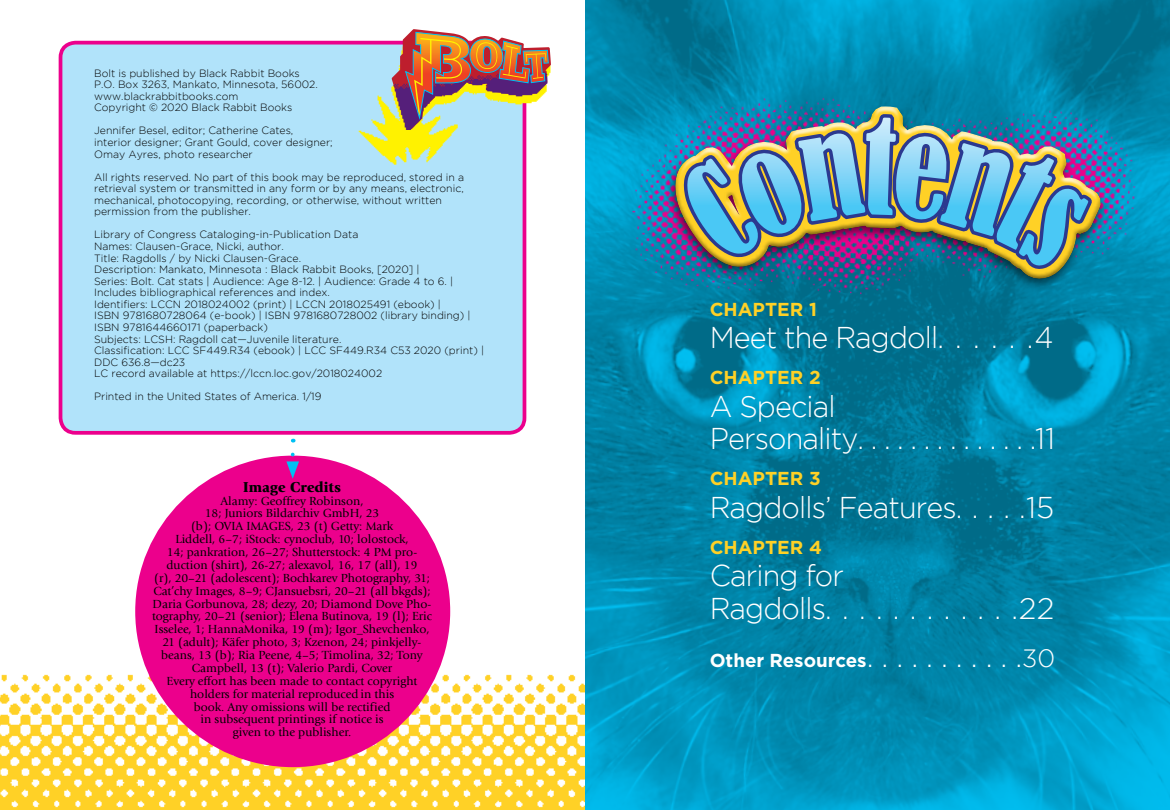
<style>
.page{position:relative;width:1170px;height:810px;background:#fff}
.page>*{position:absolute;margin:0;border:0;box-sizing:border-box;transform-origin:0 0}
.t1{font:300 30px/32.5px "Gotham";letter-spacing:-.03em;color:#fff;scale:.96 1}
.t2{font:700 18.75px "Gotham";color:#ffd126}
.t3{font:700 18.75px "Gotham";color:#fff}
.t4{font:900 15px "Giovanni";color:#000}
.t5{font:12.25px/12.9px "Giovanni";color:#000;text-align:center}
.t6{font:300 10.5px/11.6px "Gotham";color:#000}
.s1{font-weight:300;font-size:30px}
.s2{font-weight:300;font-size:25px}
</style>
<div class="page">
<img style="left:585px;top:0;width:585px;height:810px">
<div style="left:61px;top:43px;width:463px;height:390px;background:#b1e3fa;border-radius:15px"></div>
<div style="left:59px;top:41px;width:467px;height:394px;border:4px solid #ec008c;border-radius:15px"></div>
<img style="left:0;top:671px;width:585px;height:139px">
<div style="left:137px;top:458px;width:311px;height:307px;background:#ec008c;border-radius:50%"></div>
<img style="left:346px;top:40px;width:181px;height:135px">
<svg style="left:392px;top:29px;width:159px;height:100px"></svg>
<svg style="left:286px;top:454px;width:13px;height:25px"></svg>
<img style="left:613px;top:73px;width:541px;height:238px">
<svg style="left:658px;top:0;width:461px;height:565px;background:#217e96"></svg>
<p class="t6" style="left:94px;top:67px;width:225px">Bolt is published by Black Rabbit Books P.O. Box 3263, Mankato, Minnesota, 56002. www.blackrabbitbooks.com<br>Copyright © 2020 Black Rabbit Books</p>
<p class="t6" style="left:94px;top:125px;width:240px">Jennifer Besel, editor; Catherine Cates, interior designer; Grant Gould, cover designer;<br>Omay Ayres, photo researcher</p>
<p class="t6" style="left:94px;top:171px;width:371px">All rights reserved. No part of this book may be reproduced, stored in a retrieval system or transmitted in any form or by any means, electronic, mechanical, photocopying, recording, or otherwise, without written permission from the publisher.</p>
<p class="t6" style="left:94px;top:229px;width:391px">Library of Congress Cataloging-in-Publication Data<br>Names: Clausen-Grace, Nicki, author.<br>Title: Ragdolls / by Nicki Clausen-Grace.<br>Description: Mankato, Minnesota : Black Rabbit Books, [2020] |<br>Series: Bolt. Cat stats | Audience: Age 8-12. | Audience: Grade 4 to 6. | Includes bibliographical references and index.<br>Identifiers: LCCN 2018024002 (print) | LCCN 2018025491 (ebook) |<br>ISBN 9781680728064 (e-book) | ISBN 9781680728002 (library binding) | ISBN 9781644660171 (paperback)<br>Subjects: LCSH: Ragdoll cat—Juvenile literature.<br>Classification: LCC SF449.R34 (ebook) | LCC SF449.R34 C53 2020 (print) | DDC 636.8—dc23<br>LC record available at https://lccn.loc.gov/2018024002</p>
<p class="t6" style="left:94px;top:391px;width:229px">Printed in the United States of America. 1/19</p>
<h3 class="t4" style="left:243px;top:478px;width:99px">Image Credits</h3>
<p class="t5" style="left:152px;top:494px;width:281px">Alamy: Geoffrey Robinson,<br>18; Juniors Bildarchiv GmbH, 23<br>(b); OVIA IMAGES, 23 (t) Getty: Mark<br>Liddell, 6–7; iStock: cynoclub, 10; lolostock,<br>14; pankration, 26–27; Shutterstock: 4 PM pro&shy;duction (shirt), 26-27; alexavol, 16, 17 (all), 19<br>(r), 20–21 (adolescent); Bochkarev Photography, 31; Cat’chy Images, 8–9; CJansuebsri, 20–21 (all bkgds); Daria Gorbunova, 28; dezy, 20; Diamond Dove Pho&shy;tography, 20–21 (senior); Elena Butinova, 19 (l); Eric Isselee, 1; HannaMonika, 19 (m); Igor_Shevchenko, 21 (adult); Käfer photo, 3; Kzenon, 24; pinkjelly&shy;beans, 13 (b); Ria Peene, 4–5; Timolina, 32; Tony Campbell, 13 (t); Valerio Pardi, Cover<br>Every effort has been made to contact copyright holders for material reproduced in this<br>book. Any omissions will be rectified<br>in subsequent printings if notice is<br>given to the publisher.</p>
<h2 class="t2" style="left:710px;top:298px;width:109px">CHAPTER 1</h2>
<h1 class="t1" style="left:710px;top:321px;width:360px">Meet the Ragdoll. . . . . .4</h1>
<h2 class="t2" style="left:710px;top:367px;width:112px">CHAPTER 2</h2>
<h1 class="t1" style="left:710px;top:389px;width:362px">A Special<br>Personality. . . . . . . . . . . . . .11</h1>
<h2 class="t2" style="left:710px;top:468px;width:112px">CHAPTER 3</h2>
<h1 class="t1" style="left:710px;top:490px;width:361px">Ragdolls’ Features. . . . .15</h1>
<h2 class="t2" style="left:710px;top:536px;width:114px">CHAPTER 4</h2>
<h1 class="t1" style="left:710px;top:559px;width:361px">Caring for<br>Ragdolls. . . . . . . . . . . .22</h1>
<h2 class="t3" style="left:710px;top:650px;width:347px">Other Resources<span class="s1">. . . . . . . . . . .</span><span class="s2">30</span></h2>
</div>
